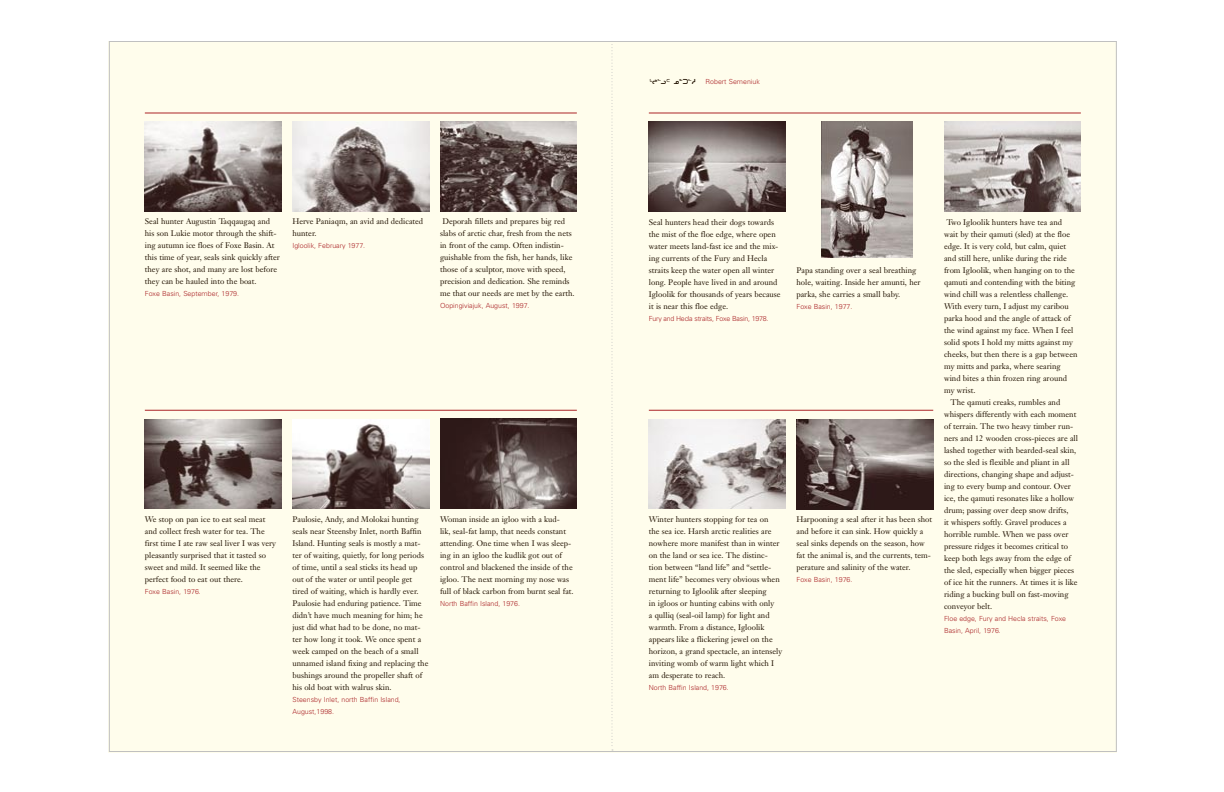
<style>
.page{position:relative;width:1224px;height:792px;background:#fff}
.page>*{position:absolute;margin:0;border:0;box-sizing:border-box;transform-origin:0 0}
.Field_Notes_Body{font:8px/12px "Janson Text";color:#221303}
.Field_Notes_Body-2{font:300 7px/12px "Univers";color:#ab2427}
.Field_Notes_Body-3{font:300 7px "Univers";letter-spacing:-.03em;color:#ab2427}
.picture_credits_and_running_heads{font:300 7px "Univers";color:#ab2427}
.picture_credits_and_running_heads-2{font:7px "Inuktitut Sri";color:#221303}
</style>
<div class="page">
<div style="left:613px;top:41px;width:504px;height:712px;background:#fffdec"></div>
<div style="left:109px;top:41px;width:504px;height:712px;background:#fffdec"></div>
<img style="left:796px;top:419px;width:137px;height:90px">
<img style="left:649px;top:419px;width:137px;height:90px">
<img style="left:944px;top:121px;width:137px;height:90px">
<img style="left:649px;top:121px;width:137px;height:90px">
<img style="left:145px;top:121px;width:136px;height:90px">
<img style="left:292px;top:419px;width:137px;height:90px">
<img style="left:145px;top:419px;width:137px;height:90px">
<img style="left:440px;top:121px;width:136px;height:90px">
<img style="left:292px;top:121px;width:137px;height:90px">
<img style="left:440px;top:419px;width:137px;height:90px">
<img style="left:821px;top:121px;width:91px;height:137px">
<hr style="left:649px;top:410px;width:284px;height:1px;background:#ab2427">
<hr style="left:145px;top:113px;width:432px;height:1px;background:#ab2427">
<hr style="left:145px;top:410px;width:432px;height:1px;background:#ab2427">
<hr style="left:649px;top:113px;width:432px;height:1px;background:#ab2427">
<svg style="left:611px;top:41px;width:2px;height:709px"></svg>
<p class="Field_Notes_Body" style="left:145px;top:215px;width:137px">Seal hunter Augustin Taqqaugaq and his son Lukie motor through the shift&shy;ing autumn ice floes of Foxe Basin. At this time of year, seals sink quickly after they are shot, and many are lost before they can be hauled into the boat.</p>
<p class="Field_Notes_Body-2" style="left:145px;top:287px;width:96px">Foxe Basin, September, 1979.</p>
<p class="Field_Notes_Body" style="left:292px;top:215px;width:132px">Herve Paniaqm, an avid and dedicated hunter.</p>
<p class="Field_Notes_Body-2" style="left:292px;top:239px;width:74px">Igloolik, February 1977.</p>
<p class="Field_Notes_Body" style="left:440px;top:215px;width:136px">Deporah fillets and prepares big red slabs of arctic char, fresh from the nets in front of the camp. Often indistin&shy;guishable from the fish, her hands, like those of a sculptor, move with speed, precision and dedication. She reminds me that our needs are met by the earth.</p>
<p class="Field_Notes_Body-2" style="left:440px;top:299px;width:91px">Oopingiviajuk, August, 1997.</p>
<p class="Field_Notes_Body" style="left:145px;top:514px;width:133px">We stop on pan ice to eat seal meat and collect fresh water for tea. The first time I ate raw seal liver I was very pleasantly surprised that it tasted so sweet and mild. It seemed like the perfect food to eat out there.</p>
<p class="Field_Notes_Body-2" style="left:145px;top:586px;width:58px">Foxe Basin, 1976.</p>
<p class="Field_Notes_Body" style="left:292px;top:514px;width:138px">Paulosie, Andy, and Molokai hunting seals near Steensby Inlet, north Baffin Island. Hunting seals is mostly a mat&shy;ter of waiting, quietly, for long periods of time, until a seal sticks its head up out of the water or until people get tired of waiting, which is hardly ever.<br>Paulosie had enduring patience. Time didn’t have much meaning for him; he just did what had to be done, no mat&shy;ter how long it took. We once spent a week camped on the beach of a small unnamed island fixing and replacing the bushings around the propeller shaft of his old boat with walrus skin.</p>
<p class="Field_Notes_Body-2" style="left:292px;top:694px;width:110px">Steensby Inlet, north Baffin Island,<br>August,1998.</p>
<p class="Field_Notes_Body" style="left:440px;top:514px;width:135px">Woman inside an igloo with a kud-<br>lik, seal-fat lamp, that needs constant attending. One time when I was sleep&shy;ing in an igloo the kudlik got out of control and blackened the inside of the igloo. The next morning my nose was full of black carbon from burnt seal fat.</p>
<p class="Field_Notes_Body-2" style="left:440px;top:598px;width:81px">North Baffin Island, 1976.</p>
<p class="picture_credits_and_running_heads-2" style="left:650px;top:78px;width:47px">FIELD NOTES</p>
<p class="picture_credits_and_running_heads" style="left:706px;top:77px;width:56px">Robert Semeniuk</p>
<p class="Field_Notes_Body" style="left:649px;top:216px;width:133px">Seal hunters head their dogs towards the mist of the floe edge, where open water meets land-fast ice and the mix&shy;ing currents of the Fury and Hecla straits keep the water open all winter long. People have lived in and around Igloolik for thousands of years because it is near this floe edge.</p>
<p class="Field_Notes_Body-3" style="left:649px;top:314px;width:121px">Fury and Hecla straits, Foxe Basin, 1978.</p>
<p class="Field_Notes_Body" style="left:649px;top:514px;width:135px">Winter hunters stopping for tea on<br>the sea ice. Harsh arctic realities are nowhere more manifest than in winter on the land or sea ice. The distinc&shy;tion between “land life” and “settle&shy;ment life” becomes very obvious when returning to Igloolik after sleeping<br>in igloos or hunting cabins with only<br>a qulliq (seal-oil lamp) for light and warmth. From a distance, Igloolik appears like a flickering jewel on the horizon, a grand spectacle, an intensely inviting womb of warm light which I am desperate to reach.</p>
<p class="Field_Notes_Body-2" style="left:649px;top:682px;width:81px">North Baffin Island, 1976.</p>
<p class="Field_Notes_Body" style="left:796px;top:264px;width:126px">Papa standing over a seal breathing hole, waiting. Inside her amunti, her parka, she carries a small baby.</p>
<p class="Field_Notes_Body-2" style="left:796px;top:300px;width:58px">Foxe Basin, 1977.</p>
<p class="Field_Notes_Body" style="left:796px;top:514px;width:137px">Harpooning a seal after it has been shot and before it can sink. How quickly a seal sinks depends on the season, how fat the animal is, and the currents, tem&shy;perature and salinity of the water.</p>
<p class="Field_Notes_Body-2" style="left:796px;top:574px;width:58px">Foxe Basin, 1976.</p>
<p class="Field_Notes_Body" style="left:944px;top:216px;width:135px">Two Igloolik hunters have tea and<br>wait by their qamuti (sled) at the floe edge. It is very cold, but calm, quiet and still here, unlike during the ride from Igloolik, when hanging on to the qamuti and contending with the biting wind chill was a relentless challenge.<br>With every turn, I adjust my caribou parka hood and the angle of attack of the wind against my face. When I feel solid spots I hold my mitts against my cheeks, but then there is a gap between my mitts and parka, where searing wind bites a thin frozen ring around my wrist.</p>
<p class="Field_Notes_Body" style="left:944px;top:396px;width:135px;text-indent:7px">The qamuti creaks, rumbles and whispers differently with each moment of terrain. The two heavy timber run&shy;ners and 12 wooden cross-pieces are all lashed together with bearded-seal skin, so the sled is flexible and pliant in all directions, changing shape and adjust&shy;ing to every bump and contour. Over ice, the qamuti resonates like a hollow drum; passing over deep snow drifts,<br>it whispers softly. Gravel produces a horrible rumble. When we pass over pressure ridges it becomes critical to keep both legs away from the edge of the sled, especially when bigger pieces of ice hit the runners. At times it is like riding a bucking bull on fast-moving conveyor belt.</p>
<p class="Field_Notes_Body-2" style="left:944px;top:612px;width:124px">Floe edge, Fury and Hecla straits, Foxe<br>Basin, April, 1976.</p>
</div>
